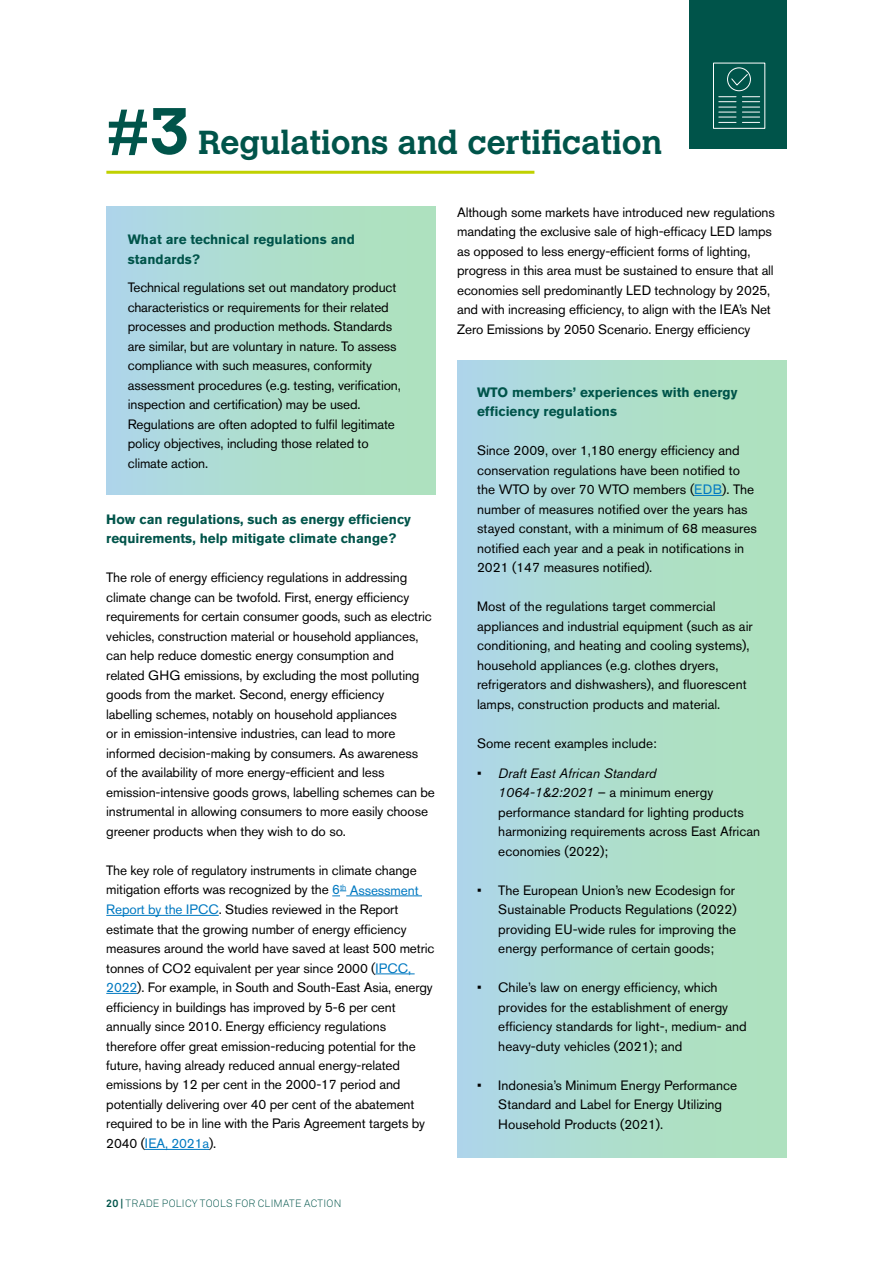
<style>
.page{position:relative;width:893px;height:1263px;background:#fff}
.page>*{position:absolute;margin:0;border:0;box-sizing:border-box;transform-origin:0 0}
.t1{font:700 33px "Calvert MT Std";color:#00544a}
.t2{font:13.5px/19.5px "Akzidenz Grotesk BE";letter-spacing:-.01em;color:#000}
.t3{font:700 13.5px/19.5px "Akzidenz Grotesk BE";color:#00544a}
.t4{font:300 10.5px "Akkurat Pro";letter-spacing:.025em;color:#00544a}
.s1{font-size:64.5px}
.s2{color:#0079c1}
.s3{font-weight:700}
.s4{font-style:italic}
</style>
<div class="page">
<hr style="left:106px;top:171px;width:428px;height:3px;background:#c0d100">
<div style="left:689px;top:0;width:98px;height:149px;background:#00544a"></div>
<svg style="left:332px;top:890px;width:14px;height:6px"></svg>
<hr style="left:346px;top:895px;width:76px;height:1px;background:#0079c1">
<hr style="left:106px;top:915px;width:113px;height:1px;background:#0079c1">
<hr style="left:375px;top:973px;width:40px;height:1px;background:#0079c1">
<hr style="left:106px;top:993px;width:31px;height:1px;background:#0079c1">
<hr style="left:145px;top:1149px;width:64px;height:1px;background:#0079c1">
<div style="left:106px;top:206px;width:330px;height:288px;background:linear-gradient(to right,#aed7e6,#aee3b8)"></div>
<div style="left:457px;top:360px;width:330px;height:798px;background:linear-gradient(to right,#aed7e6,#aee3b8)"></div>
<svg style="left:694px;top:495px;width:28px;height:1px"></svg>
<div style="left:713px;top:63px;width:52px;height:66px;border:1px solid #fff"></div>
<svg style="left:742px;top:96px;width:18px;height:27px"></svg>
<svg style="left:719px;top:96px;width:17px;height:27px"></svg>
<div style="left:727px;top:67px;width:24px;height:24px;border:1px solid #fff;border-radius:50%"></div>
<svg style="left:730px;top:73px;width:19px;height:13px"></svg>
<h1 class="t1" style="left:106px;top:121px;width:557px"><span class="s1">#3</span> Regulations and certification</h1>
<p class="t3" style="left:128px;top:230px;width:229px">What are technical regulations and standards?</p>
<p class="t2" style="left:128px;top:278px;width:275px">Technical regulations set out mandatory product characteristics or requirements for their related processes and production methods. Standards are similar, but are voluntary in nature. To assess compliance with such measures, conformity assessment procedures (e.g. testing, verification, inspection and certification) may be used.<br>Regulations are often adopted to fulfil legitimate policy objectives, including those related to climate action.</p>
<p class="t3" style="left:106px;top:509px;width:306px">How can regulations, such as energy efficiency requirements, help mitigate climate change?</p>
<p class="t2" style="left:106px;top:568px;width:330px">The role of energy efficiency regulations in addressing climate change can be twofold. First, energy efficiency requirements for certain consumer goods, such as electric vehicles, construction material or household appliances, can help reduce domestic energy consumption and related GHG emissions, by excluding the most polluting goods from the market. Second, energy efficiency<br>labelling schemes, notably on household appliances<br>or in emission-intensive industries, can lead to more informed decision‑making by consumers. As awareness<br>of the availability of more energy-efficient and less emission-intensive goods grows, labelling schemes can be instrumental in allowing consumers to more easily choose greener products when they wish to do so.</p>
<p class="t2" style="left:106px;top:860px;width:330px">The key role of regulatory instruments in climate change mitigation efforts was recognized by the <span class="s2">6</span><sup>th</sup> <span class="s2">Assessment Report by the IPCC</span>. Studies reviewed in the Report estimate that the growing number of energy efficiency measures around the world have saved at least 500 metric tonnes of CO2 equivalent per year since 2000 (<span class="s2">IPCC, 2022</span>). For example, in South and South‑East Asia, energy efficiency in buildings has improved by 5-6 per cent annually since 2010. Energy efficiency regulations therefore offer great emission‑reducing potential for the future, having already reduced annual energy‑related emissions by 12 per cent in the 2000-17 period and potentially delivering over 40 per cent of the abatement required to be in line with the Paris Agreement targets by 2040 (<span class="s2">IEA, 2021a</span>).</p>
<p class="t4" style="left:106px;top:1197px;width:237px"><span class="s3">20 |</span> TRADE POLICY TOOLS FOR CLIMATE ACTION</p>
<p class="t2" style="left:457px;top:202px;width:319px">Although some markets have introduced new regulations mandating the exclusive sale of high‑efficacy LED lamps as opposed to less energy‑efficient forms of lighting, progress in this area must be sustained to ensure that all economies sell predominantly LED technology by 2025, and with increasing efficiency, to align with the IEA’s Net Zero Emissions by 2050 Scenario. Energy efficiency</p>
<p class="t3" style="left:477px;top:382px;width:262px">WTO members’ experiences with energy efficiency regulations</p>
<p class="t2" style="left:477px;top:440px;width:281px">Since 2009, over 1,180 energy efficiency and conservation regulations have been notified to the WTO by over 70 WTO members (<span class="s2">EDB</span>). The number of measures notified over the years has stayed constant, with a minimum of 68 measures notified each year and a peak in notifications in 2021 (147 measures notified).</p>
<p class="t2" style="left:477px;top:596px;width:277px">Most of the regulations target commercial appliances and industrial equipment (such as air conditioning, and heating and cooling systems), household appliances (e.g. clothes dryers, refrigerators and dishwashers), and fluorescent lamps, construction products and material.</p>
<p class="t2" style="left:477px;top:733px;width:181px">Some recent examples include:</p>
<p class="t2" style="left:498px;top:763px;width:263px;text-indent:-21px">• <span class="s4">Draft East African Standard<br>1064-1&amp;2:2021</span> – a minimum energy performance standard for lighting products harmonizing requirements across East African economies (2022);</p>
<p class="t2" style="left:498px;top:880px;width:240px;text-indent:-21px">• The European Union’s new Ecodesign for Sustainable Products Regulations (2022) providing EU-wide rules for improving the energy performance of certain goods;</p>
<p class="t2" style="left:498px;top:977px;width:250px;text-indent:-21px">• Chile’s law on energy efficiency, which provides for the establishment of energy efficiency standards for light-, medium- and heavy-duty vehicles (2021); and</p>
<p class="t2" style="left:498px;top:1075px;width:240px;text-indent:-21px">• Indonesia’s Minimum Energy Performance<br>Standard and Label for Energy Utilizing<br>Household Products (2021).</p>
</div>
